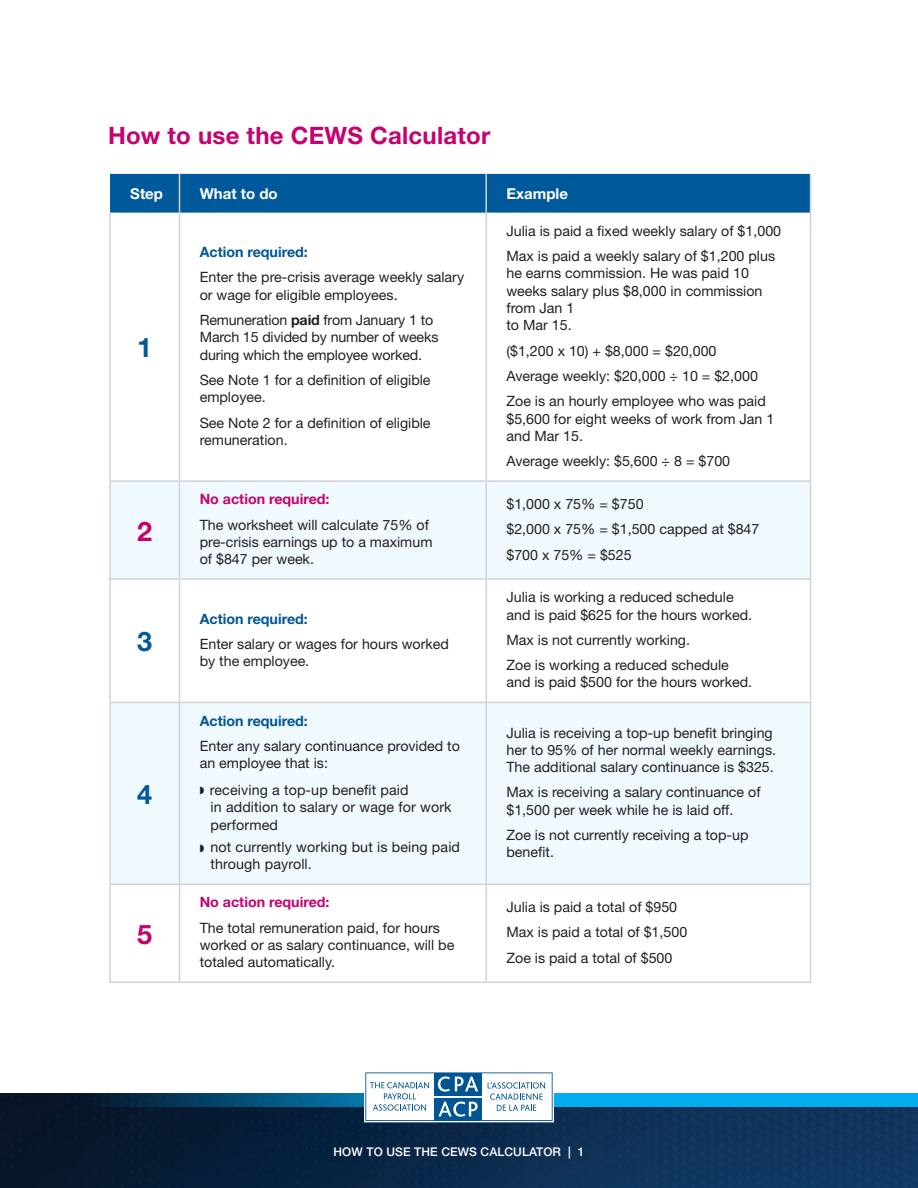
<style>
.page{position:relative;width:918px;height:1188px;background:#fff}
.page>*{position:absolute;margin:0;border:0;box-sizing:border-box;transform-origin:0 0}
.t1{font:700 27px "Helvetica Neue";color:#00599b}
.t2{font:700 27px "Helvetica Neue";color:#c60170}
.t3{font:700 24px "Helvetica Neue";letter-spacing:.01em;color:#c60170}
.t4{font:700 15px "Helvetica Neue";color:#fff}
.t5{font:14.25px/17.2px "Helvetica Neue";color:#231f20}
.t6{font:700 14.25px "Helvetica Neue";color:#005595}
.t7{font:700 14.25px "Helvetica Neue";color:#c60170}
.t8{font:500 12px "Helvetica Neue";letter-spacing:.01em;color:#fff}
.s1{font-weight:700}
</style>
<div class="page">
<img style="left:0;top:1094px;width:918px;height:94px">
<svg style="left:1px;top:1094px;width:917px;height:13px;background:#0275a5"></svg>
<div style="left:364px;top:1071px;width:190px;height:51px;background:#fff"></div>
<svg style="left:365px;top:1072px;width:188px;height:49px"></svg>
<div style="left:110px;top:174px;width:700px;height:39px;background:#00599b"></div>
<svg style="left:111px;top:482px;width:699px;height:402px;fill:#f0f9fd"></svg>
<hr style="left:109px;top:213px;width:2px;height:268px;background:#d1d2d4">
<hr style="left:179px;top:213px;width:1px;height:267px;background:#d1d2d4">
<hr style="left:485px;top:213px;width:2px;height:267px;background:#d1d2d4">
<hr style="left:810px;top:213px;width:1px;height:268px;background:#d1d2d4">
<hr style="left:109px;top:481px;width:2px;height:98px;background:#d1d2d4">
<hr style="left:179px;top:482px;width:1px;height:96px;background:#d1d2d4">
<hr style="left:485px;top:482px;width:2px;height:96px;background:#d1d2d4">
<hr style="left:810px;top:481px;width:1px;height:98px;background:#d1d2d4">
<hr style="left:109px;top:579px;width:2px;height:123px;background:#d1d2d4">
<hr style="left:179px;top:580px;width:1px;height:122px;background:#d1d2d4">
<hr style="left:485px;top:580px;width:2px;height:122px;background:#d1d2d4">
<hr style="left:810px;top:579px;width:1px;height:123px;background:#d1d2d4">
<hr style="left:109px;top:702px;width:2px;height:182px;background:#d1d2d4">
<hr style="left:179px;top:703px;width:1px;height:181px;background:#d1d2d4">
<hr style="left:485px;top:703px;width:2px;height:181px;background:#d1d2d4">
<hr style="left:810px;top:702px;width:1px;height:182px;background:#d1d2d4">
<hr style="left:109px;top:884px;width:2px;height:98px;background:#d1d2d4">
<hr style="left:179px;top:885px;width:1px;height:97px;background:#d1d2d4">
<hr style="left:485px;top:885px;width:2px;height:97px;background:#d1d2d4">
<hr style="left:810px;top:884px;width:1px;height:98px;background:#d1d2d4">
<hr style="left:111px;top:480px;width:68px;height:2px;background:#d1d2d4">
<hr style="left:179px;top:480px;width:307px;height:2px;background:#d1d2d4">
<hr style="left:486px;top:480px;width:324px;height:2px;background:#d1d2d4">
<hr style="left:111px;top:578px;width:68px;height:2px;background:#d1d2d4">
<hr style="left:179px;top:578px;width:307px;height:2px;background:#d1d2d4">
<hr style="left:486px;top:578px;width:324px;height:2px;background:#d1d2d4">
<hr style="left:111px;top:702px;width:68px;height:1px;background:#d1d2d4">
<hr style="left:179px;top:702px;width:307px;height:1px;background:#d1d2d4">
<hr style="left:486px;top:702px;width:324px;height:1px;background:#d1d2d4">
<hr style="left:111px;top:884px;width:68px;height:1px;background:#d1d2d4">
<hr style="left:179px;top:884px;width:307px;height:1px;background:#d1d2d4">
<hr style="left:486px;top:884px;width:324px;height:1px;background:#d1d2d4">
<hr style="left:109px;top:982px;width:70px;height:1px;background:#d1d2d4">
<hr style="left:179px;top:982px;width:307px;height:1px;background:#d1d2d4">
<hr style="left:486px;top:982px;width:325px;height:1px;background:#d1d2d4">
<hr style="left:179px;top:174px;width:1px;height:39px;background:#d1d2d4">
<hr style="left:485px;top:174px;width:2px;height:39px;background:#d1d2d4">
<hr style="left:810px;top:174px;width:1px;height:39px;background:#d1d2d4">
<h2 class="t3" style="left:108px;top:121px;width:384px">How to use the CEWS Calculator</h2>
<p class="t4" style="left:130px;top:184px;width:34px">Step</p>
<p class="t4" style="left:200px;top:184px;width:80px">What to do</p>
<p class="t4" style="left:506px;top:184px;width:63px">Example</p>
<h1 class="t1" style="left:137px;top:331px;width:17px">1</h1>
<h1 class="t2" style="left:137px;top:514px;width:17px">2</h1>
<h1 class="t1" style="left:137px;top:625px;width:17px">3</h1>
<h1 class="t1" style="left:137px;top:778px;width:17px">4</h1>
<h1 class="t2" style="left:137px;top:918px;width:17px">5</h1>
<p class="t6" style="left:200px;top:243px;width:110px">Action required:</p>
<p class="t5" style="left:200px;top:269px;width:266px">Enter the pre-crisis average weekly salary or wage for eligible employees.</p>
<p class="t5" style="left:200px;top:311px;width:240px">Remuneration <span class="s1">paid</span> from January 1 to<br>March 15 divided by number of weeks during which the employee worked.</p>
<p class="t5" style="left:200px;top:371px;width:232px">See Note 1 for a definition of eligible employee.</p>
<p class="t5" style="left:200px;top:414px;width:232px">See Note 2 for a definition of eligible remuneration.</p>
<p class="t7" style="left:200px;top:490px;width:131px">No action required:</p>
<p class="t5" style="left:200px;top:516px;width:234px">The worksheet will calculate 75% of pre-crisis earnings up to a maximum of $847 per week.</p>
<p class="t6" style="left:200px;top:610px;width:110px">Action required:</p>
<p class="t5" style="left:200px;top:635px;width:251px">Enter salary or wages for hours worked by the employee.</p>
<p class="t6" style="left:200px;top:712px;width:110px">Action required:</p>
<p class="t5" style="left:200px;top:737px;width:262px">Enter any salary continuance provided to an employee that is:</p>
<p class="t5" style="left:211px;top:781px;width:243px;text-indent:-11px">◗ receiving a top-up benefit paid<br>in addition to salary or wage for work performed</p>
<p class="t5" style="left:211px;top:838px;width:251px;text-indent:-11px">◗ not currently working but is being paid through payroll.</p>
<p class="t7" style="left:200px;top:894px;width:131px">No action required:</p>
<p class="t5" style="left:200px;top:919px;width:256px">The total remuneration paid, for hours worked or as salary continuance, will be totaled automatically.</p>
<p class="t5" style="left:506px;top:218px;width:276px;line-height:25.3px">Julia is paid a fixed weekly salary of $1,000<br>Max is paid a weekly salary of $1,200 plus</p>
<p class="t5" style="left:506px;top:265px;width:258px">he earns commission. He was paid 10 weeks salary plus $8,000 in commission from Jan 1<br>to Mar 15.</p>
<p class="t5" style="left:506px;top:338px;width:261px;line-height:25.3px">($1,200 x 10) + $8,000 = $20,000<br>Average weekly: $20,000 ÷ 10 = $2,000<br>Zoe is an hourly employee who was paid</p>
<p class="t5" style="left:506px;top:410px;width:269px">$5,600 for eight weeks of work from Jan 1 and Mar 15.</p>
<p class="t5" style="left:506px;top:452px;width:225px">Average weekly: $5,600 ÷ 8 = $700</p>
<p class="t5" style="left:506px;top:491px;width:255px;line-height:25.3px">$1,000 x 75% = $750<br>$2,000 x 75% = $1,500 capped at $847 $700 x 75% = $525</p>
<p class="t5" style="left:506px;top:588px;width:247px">Julia is working a reduced schedule and is paid $625 for the hours worked.</p>
<p class="t5" style="left:506px;top:627px;width:224px;line-height:25.3px">Max is not currently working.<br>Zoe is working a reduced schedule</p>
<p class="t5" style="left:506px;top:674px;width:247px">and is paid $500 for the hours worked.</p>
<p class="t5" style="left:506px;top:724px;width:271px">Julia is receiving a top-up benefit bringing her to 95% of her normal weekly earnings.<br>The additional salary continuance is $325.</p>
<p class="t5" style="left:506px;top:784px;width:256px">Max is receiving a salary continuance of $1,500 per week while he is laid off.</p>
<p class="t5" style="left:506px;top:826px;width:244px">Zoe is not currently receiving a top-up benefit.</p>
<p class="t5" style="left:506px;top:894px;width:182px;line-height:25.3px">Julia is paid a total of $950<br>Max is paid a total of $1,500<br>Zoe is paid a total of $500</p>
<p class="t8" style="left:334px;top:1145px;width:127px">HOW TO USE THE CEWS</p>
<p class="t8" style="left:481px;top:1145px;width:105px">CALCULATOR | 1</p>
</div>
